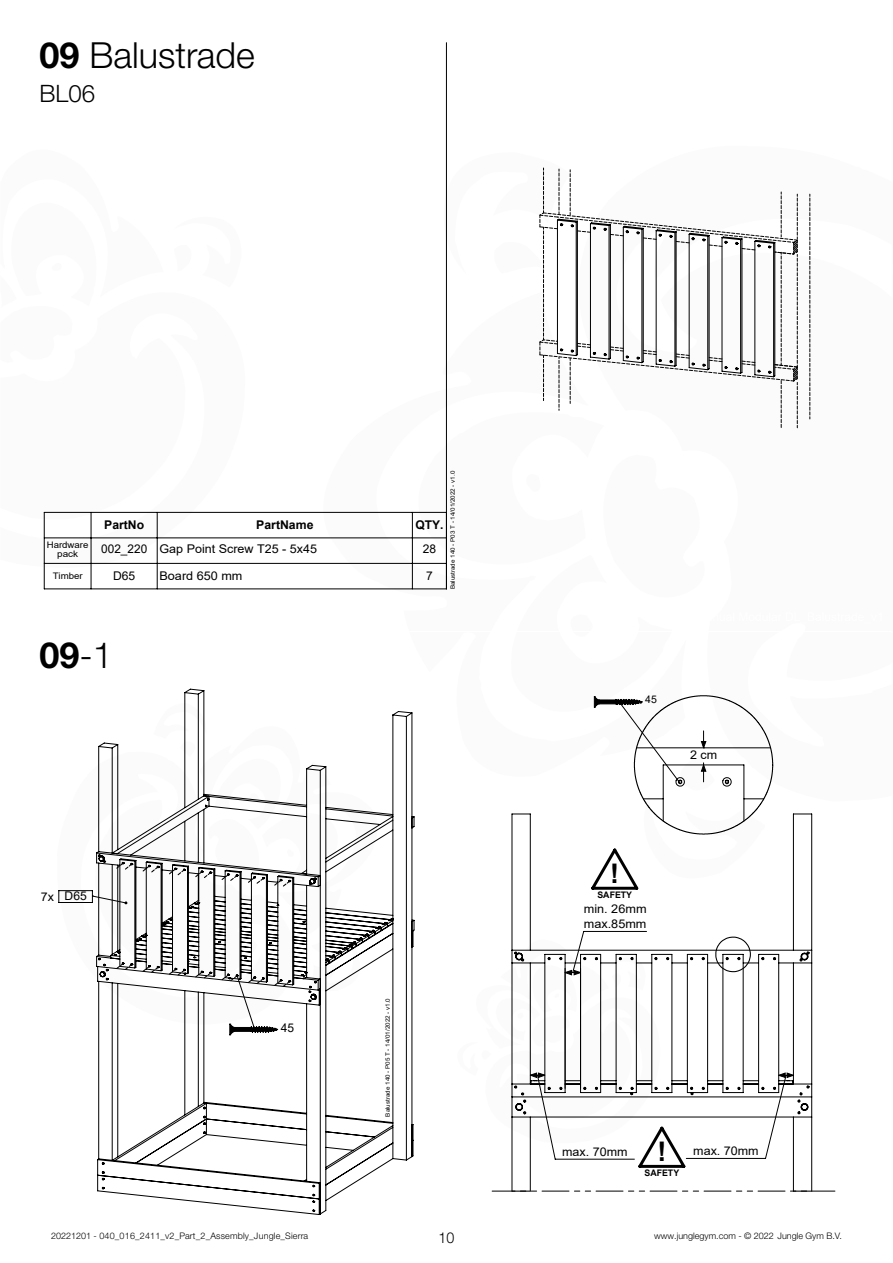
<style>
.page{position:relative;width:893px;height:1263px;background:#fff}
.page>*{position:absolute;margin:0;border:0;box-sizing:border-box;transform-origin:0 0}
.t1{font:300 36px "Helvetica Neue LTW1 G";color:#000}
.t2{font:700 36px "Helvetica Neue LTW1 G";color:#000}
.t3{font:700 27px "Arial";color:#000}
.t4{font:300 24px "Helvetica Neue LTW1 G";color:#000}
.t5{font:300 15px "Helvetica Neue LTW1 G";color:#000;scale:.95 1}
.t6{font:12px "Arial";color:#000}
.t7{font:12px/15.1px "Arial";color:#000;scale:1.06 1}
.t8{font:12px "Arial";color:#000;scale:1.04 1}
.t9{font:700 12px "Arial";color:#000}
.t10{font:10.5px "Arial";color:#000}
.t11{font:300 9px "Helvetica Neue LTW1 G";letter-spacing:.02em;color:#000}
.t12{font:300 9px "Helvetica Neue LTW1 G";color:#000}
.t13{font:9px/9px "Arial";color:#000;text-align:center;scale:1.07 1}
.t14{font:700 9px "Arial";color:#000}
.t15{font:9px "Arial";color:#000;scale:1.08 1}
.t16{font:6px "Arial";color:#000;scale:1.04 1}
.s1{font-weight:700}
.s2{font-weight:300}
</style>
<div class="page">
<hr style="left:44px;top:512px;width:1px;height:77px;background:#000">
<hr style="left:44px;top:589px;width:402px;height:1px;background:#000">
<hr style="left:44px;top:512px;width:402px;height:1px;background:#000">
<svg style="left:91px;top:513px;width:1px;height:25px"></svg>
<svg style="left:157px;top:513px;width:1px;height:25px"></svg>
<hr style="left:91px;top:538px;width:1px;height:51px;background:#000">
<hr style="left:157px;top:538px;width:1px;height:51px;background:#000">
<hr style="left:44px;top:563px;width:402px;height:1px;background:#000">
<hr style="left:44px;top:538px;width:402px;height:1px;background:#000">
<hr style="left:446px;top:43px;width:1px;height:546px;background:#000">
<svg style="left:810px;top:194px;width:1px;height:225px"></svg>
<svg style="left:58px;top:890px;width:38px;height:13px"></svg>
<svg style="left:96px;top:689px;width:318px;height:526px"></svg>
<svg style="left:512px;top:814px;width:300px;height:376px"></svg>
<svg style="left:492px;top:1190px;width:343px;height:2px"></svg>
<svg style="left:406px;top:152px;width:392px;height:740px"></svg>
<p class="t1" style="left:40px;top:33px;width:217px"><span class="s1">09</span> Balustrade</p>
<p class="t4" style="left:40px;top:78px;width:57px">BL06</p>
<p class="t16" style="left:449px;top:589px;width:115px;rotate:-90deg">Balustrade 140 - P03 T - 14/01/2022 - v1.0</p>
<p class="t9" style="left:104px;top:516px;width:41px">PartNo</p>
<p class="t9" style="left:256px;top:516px;width:59px">PartName</p>
<p class="t9" style="left:415px;top:516px;width:29px">QTY.</p>
<p class="t13" style="left:47px;top:540px;width:41px">Hardware pack</p>
<p class="t6" style="left:101px;top:541px;width:217px">002_220 Gap Point Screw T25 - 5x45</p>
<p class="t6" style="left:423px;top:541px;width:15px">28</p>
<p class="t15" style="left:53px;top:570px;width:29px">Timber</p>
<p class="t6" style="left:113px;top:568px;width:24px">D65</p>
<p class="t7" style="left:159px;top:568px;width:80px">Board 650 mm</p>
<p class="t6" style="left:426px;top:568px;width:8px">7</p>
<p class="t2" style="left:40px;top:633px;width:75px">09<span class="s2">-1</span></p>
<p class="t8" style="left:41px;top:888px;width:46px">7x D65</p>
<p class="t6" style="left:281px;top:1019px;width:15px">45</p>
<p class="t16" style="left:384px;top:1116px;width:115px;rotate:-90deg">Balustrade 140 - P05 T - 14/01/2022 - v1.0</p>
<p class="t10" style="left:645px;top:692px;width:13px">45</p>
<p class="t8" style="left:690px;top:747px;width:28px">2 cm</p>
<p class="t3" style="left:610px;top:854px;width:10px">!</p>
<p class="t14" style="left:597px;top:888px;width:36px">SAFETY</p>
<p class="t7" style="left:584px;top:901px;width:61px">min. 26mm max.85mm</p>
<p class="t3" style="left:657px;top:1132px;width:10px">!</p>
<p class="t8" style="left:562px;top:1143px;width:64px">max. 70mm</p>
<p class="t8" style="left:693px;top:1142px;width:64px">max. 70mm</p>
<p class="t14" style="left:644px;top:1166px;width:36px">SAFETY</p>
<h3 class="t11" style="left:51px;top:1230px;width:259px">20221201 - 040_016_2411_v2_Part_2_Assembly_Jungle_Sierra</h3>
<h3 class="t12" style="left:654px;top:1230px;width:189px">www.junglegym.com - © 2022 Jungle Gym B.V.</h3>
<h3 class="t5" style="left:439px;top:1229px;width:18px">10</h3>
</div>
